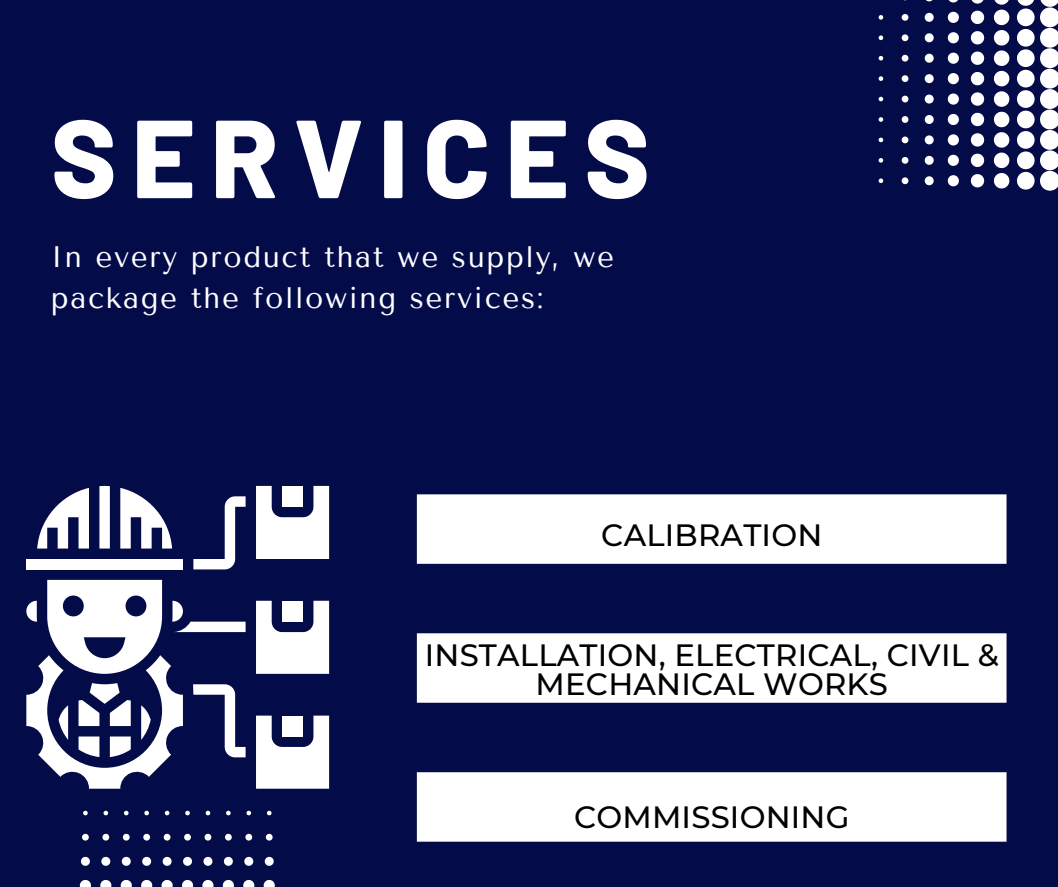
<style>
.page{position:relative;width:1058px;height:887px;background:#fff}
.page>*{position:absolute;margin:0;border:0;box-sizing:border-box;transform-origin:0 0}
.t1{font:800 110.7px "Barlow";letter-spacing:.135em;color:#fff}
.t2{font:500 30.75px/29px "Montserrat";letter-spacing:.005em;color:#000;text-align:center}
.t3{font:29.55px/40.5px "Tenor Sans";letter-spacing:.055em;color:#fff}
</style>
<div class="page">
<div style="left:0;top:0;width:1058px;height:886px;background:#040b49"></div>
<svg style="left:417px;top:494px;width:589px;height:348px;fill:#fff"></svg>
<svg style="left:99px;top:486px;width:11px;height:62px"></svg>
<svg style="left:120px;top:488px;width:52px;height:60px"></svg>
<svg style="left:37px;top:488px;width:52px;height:60px"></svg>
<div style="left:26px;top:559px;width:157px;height:10px;background:#fff"></div>
<svg style="left:256px;top:715px;width:73px;height:73px"></svg>
<div style="left:282px;top:715px;width:21px;height:21px;background:#fff"></div>
<svg style="left:256px;top:600px;width:73px;height:73px"></svg>
<svg style="left:256px;top:486px;width:73px;height:73px;background:#d8d9e3"></svg>
<svg style="left:193px;top:496px;width:52px;height:73px"></svg>
<svg style="left:26px;top:580px;width:219px;height:208px"></svg>
<svg style="left:971px;top:0;width:13px;height:4px"></svg>
<svg style="left:948px;top:0;width:10px;height:3px"></svg>
<svg style="left:970px;top:11px;width:14px;height:13px"></svg>
<svg style="left:947px;top:12px;width:11px;height:11px"></svg>
<svg style="left:924px;top:13px;width:9px;height:9px"></svg>
<svg style="left:901px;top:14px;width:7px;height:7px"></svg>
<svg style="left:878px;top:15px;width:5px;height:5px"></svg>
<svg style="left:970px;top:31px;width:14px;height:13px"></svg>
<svg style="left:947px;top:32px;width:11px;height:11px"></svg>
<svg style="left:924px;top:33px;width:9px;height:9px"></svg>
<svg style="left:901px;top:34px;width:7px;height:7px"></svg>
<svg style="left:878px;top:35px;width:5px;height:5px"></svg>
<svg style="left:970px;top:52px;width:14px;height:13px"></svg>
<svg style="left:947px;top:53px;width:11px;height:11px"></svg>
<svg style="left:924px;top:54px;width:9px;height:9px"></svg>
<svg style="left:901px;top:55px;width:7px;height:7px"></svg>
<svg style="left:878px;top:56px;width:5px;height:4px"></svg>
<svg style="left:970px;top:72px;width:14px;height:13px"></svg>
<svg style="left:947px;top:73px;width:11px;height:11px"></svg>
<svg style="left:924px;top:74px;width:9px;height:9px"></svg>
<svg style="left:901px;top:75px;width:7px;height:7px"></svg>
<svg style="left:878px;top:76px;width:5px;height:5px"></svg>
<svg style="left:970px;top:92px;width:14px;height:14px"></svg>
<svg style="left:947px;top:93px;width:11px;height:12px"></svg>
<svg style="left:924px;top:95px;width:9px;height:8px"></svg>
<svg style="left:901px;top:96px;width:7px;height:6px"></svg>
<svg style="left:878px;top:97px;width:5px;height:4px"></svg>
<svg style="left:970px;top:113px;width:14px;height:13px"></svg>
<svg style="left:947px;top:114px;width:11px;height:11px"></svg>
<svg style="left:924px;top:115px;width:9px;height:9px"></svg>
<svg style="left:901px;top:116px;width:7px;height:7px"></svg>
<svg style="left:878px;top:117px;width:5px;height:5px"></svg>
<svg style="left:970px;top:133px;width:14px;height:13px"></svg>
<svg style="left:947px;top:134px;width:11px;height:11px"></svg>
<svg style="left:924px;top:135px;width:9px;height:9px"></svg>
<svg style="left:901px;top:136px;width:7px;height:7px"></svg>
<svg style="left:878px;top:138px;width:5px;height:4px"></svg>
<svg style="left:970px;top:154px;width:14px;height:13px"></svg>
<svg style="left:947px;top:155px;width:11px;height:11px"></svg>
<svg style="left:924px;top:156px;width:9px;height:9px"></svg>
<svg style="left:901px;top:157px;width:7px;height:7px"></svg>
<svg style="left:878px;top:158px;width:5px;height:5px"></svg>
<svg style="left:1040px;top:0;width:18px;height:191px;background:#cccdda"></svg>
<svg style="left:1017px;top:0;width:17px;height:189px"></svg>
<svg style="left:993px;top:0;width:16px;height:188px"></svg>
<svg style="left:970px;top:174px;width:14px;height:13px"></svg>
<svg style="left:947px;top:175px;width:11px;height:11px"></svg>
<svg style="left:924px;top:176px;width:9px;height:9px"></svg>
<svg style="left:901px;top:177px;width:7px;height:7px"></svg>
<svg style="left:878px;top:178px;width:5px;height:5px"></svg>
<svg style="left:264px;top:879px;width:11px;height:7px"></svg>
<svg style="left:265px;top:856px;width:9px;height:9px"></svg>
<svg style="left:266px;top:833px;width:6px;height:7px"></svg>
<svg style="left:267px;top:810px;width:4px;height:5px"></svg>
<svg style="left:243px;top:880px;width:11px;height:6px"></svg>
<svg style="left:244px;top:856px;width:9px;height:9px"></svg>
<svg style="left:245px;top:833px;width:7px;height:7px"></svg>
<svg style="left:246px;top:810px;width:5px;height:5px"></svg>
<svg style="left:223px;top:879px;width:11px;height:7px"></svg>
<svg style="left:224px;top:856px;width:9px;height:9px"></svg>
<svg style="left:225px;top:833px;width:7px;height:7px"></svg>
<svg style="left:226px;top:810px;width:5px;height:5px"></svg>
<svg style="left:202px;top:880px;width:11px;height:6px"></svg>
<svg style="left:203px;top:856px;width:9px;height:9px"></svg>
<svg style="left:204px;top:833px;width:7px;height:7px"></svg>
<svg style="left:206px;top:810px;width:4px;height:5px"></svg>
<svg style="left:182px;top:879px;width:11px;height:7px"></svg>
<svg style="left:183px;top:856px;width:9px;height:9px"></svg>
<svg style="left:184px;top:833px;width:7px;height:7px"></svg>
<svg style="left:185px;top:810px;width:5px;height:5px"></svg>
<svg style="left:161px;top:880px;width:12px;height:6px"></svg>
<svg style="left:163px;top:856px;width:9px;height:9px"></svg>
<svg style="left:164px;top:833px;width:6px;height:7px"></svg>
<svg style="left:165px;top:810px;width:4px;height:5px"></svg>
<svg style="left:141px;top:879px;width:11px;height:7px"></svg>
<svg style="left:142px;top:856px;width:9px;height:9px"></svg>
<svg style="left:143px;top:833px;width:7px;height:7px"></svg>
<svg style="left:144px;top:810px;width:5px;height:5px"></svg>
<svg style="left:121px;top:879px;width:11px;height:7px"></svg>
<svg style="left:122px;top:856px;width:9px;height:9px"></svg>
<svg style="left:123px;top:833px;width:7px;height:7px"></svg>
<svg style="left:124px;top:810px;width:5px;height:5px"></svg>
<svg style="left:100px;top:880px;width:11px;height:6px"></svg>
<svg style="left:101px;top:856px;width:9px;height:9px"></svg>
<svg style="left:102px;top:833px;width:7px;height:7px"></svg>
<svg style="left:103px;top:810px;width:5px;height:5px"></svg>
<svg style="left:80px;top:879px;width:11px;height:7px"></svg>
<svg style="left:81px;top:856px;width:9px;height:9px"></svg>
<svg style="left:82px;top:833px;width:7px;height:7px"></svg>
<svg style="left:83px;top:810px;width:5px;height:5px"></svg>
<p class="t1" style="left:51px;top:87px;width:600px">SERVICES</p>
<p class="t3" style="left:51px;top:237px;width:564px">In every product that we supply, we package the following services:</p>
<p class="t2" style="left:601px;top:520px;width:222px">CALIBRATION</p>
<p class="t2" style="left:425px;top:641px;width:575px">INSTALLATION, ELECTRICAL, CIVIL &amp;<br>MECHANICAL WORKS</p>
<p class="t2" style="left:574px;top:802px;width:277px">COMMISSIONING</p>
</div>
